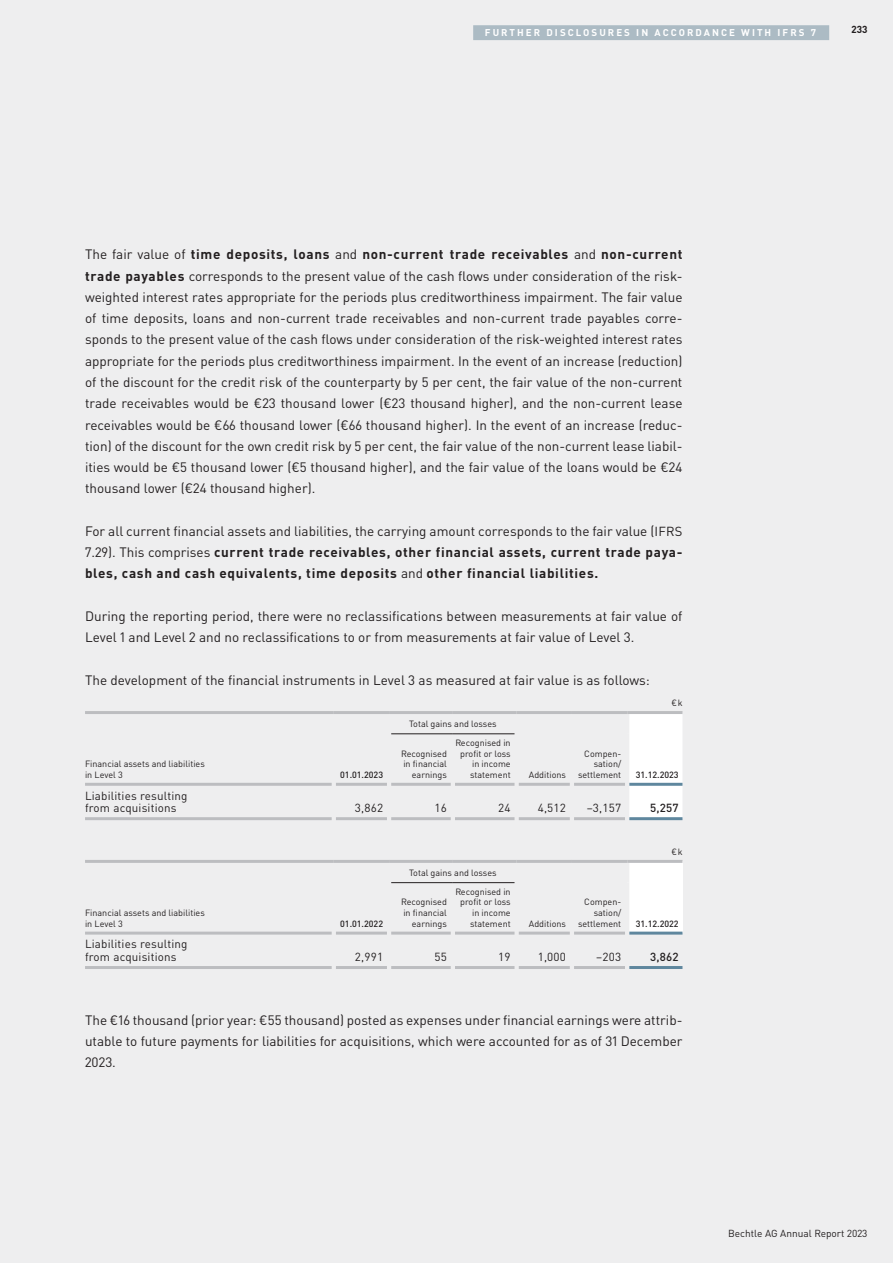
<style>
.page{position:relative;width:893px;height:1263px;background:#eeeeef}
.page>*{position:absolute;margin:0;border:0;box-sizing:border-box;transform-origin:0 0}
.t1{font:13.5px/21.3px "Bechtle DIN";color:#231f20;text-align:justify}
.t2{font:700 13.5px/21.3px "Bechtle DIN";letter-spacing:.05em;color:#231f20;text-align:justify}
.t3{font:11.7px/12.8px "Bechtle DIN";letter-spacing:.015em;color:#231f20}
.t4{font:500 11.7px "Bechtle DIN";color:#231f20}
.t5{font:10.2px "Bechtle DIN";color:#231f20}
.t6{font:700 10.2px "Bechtle DIN";color:#231f20}
.t7{font:700 9.75px "Bechtle DIN";letter-spacing:.21em;color:#fff}
.t8{font:9px/10.6px "Bechtle DIN";color:#231f20;text-align:right}
.t9{font:500 9px "Bechtle DIN";color:#231f20}
.s1{font-weight:700}
.s2{font-weight:400}
.s3{font-weight:400;font-size:12.9px}
</style>
<div class="page">
<div style="left:629px;top:714px;width:53px;height:103px;background:#fff"></div>
<hr style="left:85px;top:783px;width:247px;height:3px;background:#bcbdc0">
<hr style="left:336px;top:783px;width:51px;height:3px;background:#bcbdc0">
<hr style="left:85px;top:817px;width:247px;height:3px;background:#bcbdc0">
<hr style="left:336px;top:817px;width:51px;height:3px;background:#bcbdc0">
<hr style="left:391px;top:817px;width:60px;height:3px;background:#bcbdc0">
<hr style="left:455px;top:817px;width:59px;height:3px;background:#bcbdc0">
<hr style="left:519px;top:817px;width:51px;height:3px;background:#bcbdc0">
<hr style="left:574px;top:817px;width:51px;height:3px;background:#bcbdc0">
<hr style="left:391px;top:783px;width:60px;height:3px;background:#bcbdc0">
<hr style="left:455px;top:783px;width:59px;height:3px;background:#bcbdc0">
<hr style="left:391px;top:733px;width:62px;height:1px;background:#231f20">
<hr style="left:453px;top:733px;width:61px;height:1px;background:#231f20">
<hr style="left:519px;top:783px;width:51px;height:3px;background:#bcbdc0">
<hr style="left:574px;top:783px;width:51px;height:3px;background:#bcbdc0">
<hr style="left:629px;top:783px;width:53px;height:3px;background:#5f879e">
<hr style="left:629px;top:817px;width:53px;height:3px;background:#5f879e">
<hr style="left:389px;top:711px;width:64px;height:3px;background:#bcbdc0">
<hr style="left:453px;top:711px;width:64px;height:3px;background:#bcbdc0">
<hr style="left:85px;top:711px;width:249px;height:3px;background:#bcbdc0">
<hr style="left:334px;top:711px;width:55px;height:3px;background:#bcbdc0">
<hr style="left:517px;top:711px;width:55px;height:3px;background:#bcbdc0">
<hr style="left:572px;top:711px;width:55px;height:3px;background:#bcbdc0">
<hr style="left:627px;top:711px;width:55px;height:3px;background:#bcbdc0">
<div style="left:627px;top:861px;width:55px;height:72px;background:#fff"></div>
<hr style="left:85px;top:932px;width:247px;height:2px;background:#bcbdc0">
<hr style="left:336px;top:932px;width:51px;height:2px;background:#bcbdc0">
<hr style="left:85px;top:966px;width:247px;height:3px;background:#bcbdc0">
<hr style="left:391px;top:932px;width:60px;height:2px;background:#bcbdc0">
<hr style="left:455px;top:932px;width:59px;height:2px;background:#bcbdc0">
<hr style="left:336px;top:966px;width:51px;height:3px;background:#bcbdc0">
<hr style="left:391px;top:966px;width:60px;height:3px;background:#bcbdc0">
<hr style="left:455px;top:966px;width:59px;height:3px;background:#bcbdc0">
<hr style="left:519px;top:966px;width:51px;height:3px;background:#bcbdc0">
<hr style="left:574px;top:966px;width:51px;height:3px;background:#bcbdc0">
<hr style="left:391px;top:882px;width:62px;height:1px;background:#231f20">
<hr style="left:453px;top:882px;width:61px;height:1px;background:#231f20">
<hr style="left:519px;top:932px;width:51px;height:2px;background:#bcbdc0">
<hr style="left:574px;top:932px;width:51px;height:2px;background:#bcbdc0">
<hr style="left:625px;top:863px;width:4px;height:20px;background:#eeeeef">
<hr style="left:625px;top:883px;width:4px;height:50px;background:#eeeeef">
<hr style="left:629px;top:932px;width:53px;height:2px;background:#5f879e">
<hr style="left:629px;top:966px;width:53px;height:3px;background:#5f879e">
<hr style="left:389px;top:860px;width:64px;height:3px;background:#bcbdc0">
<hr style="left:453px;top:860px;width:64px;height:3px;background:#bcbdc0">
<hr style="left:85px;top:860px;width:249px;height:3px;background:#bcbdc0">
<hr style="left:334px;top:860px;width:55px;height:3px;background:#bcbdc0">
<hr style="left:517px;top:860px;width:55px;height:3px;background:#bcbdc0">
<hr style="left:572px;top:860px;width:55px;height:3px;background:#bcbdc0">
<hr style="left:627px;top:860px;width:55px;height:3px;background:#bcbdc0">
<div style="left:473px;top:25px;width:356px;height:15px;background:#acbbc4"></div>
<p class="t7" style="left:473px;top:24px;width:231px">F urther Disclos ures in Acco rdan</p>
<p class="t7" style="left:721px;top:24px;width:64px">ce with IFR</p>
<p class="t7" style="left:799px;top:24px;width:19px">S 7</p>
<p class="t6" style="left:851px;top:21px;width:18px">233</p>
<p class="t1" style="left:85px;top:243px;width:599px">The fair value of <span class="s1">time deposits, loans</span> and <span class="s1">non-current trade receivables</span> and <span class="s1">non-current trade payables</span> corresponds to the present value of the cash flows under consideration of the risk&shy;weighted interest rates appropriate for the periods plus creditworthiness impairment. The fair value of time deposits, loans and non-current trade receivables and non-current trade payables corre&shy;sponds to the present value of the cash flows under consideration of the risk-weighted interest rates appropriate for the periods plus creditworthiness impairment. In the event of an increase (reduction) of the discount for the credit risk of the counterparty by 5 per cent, the fair value of the non-current trade receivables would be €23 thousand lower (€23 thousand higher), and the non-current lease receivables would be €66 thousand lower (€66 thousand higher). In the event of an increase (reduc&shy;tion) of the discount for the own credit risk by 5 per cent, the fair value of the non-current lease liabil&shy;ities would be €5 thousand lower (€5 thousand higher), and the fair value of the loans would be €24 thousand lower (€24 thousand higher).</p>
<p class="t2" style="left:85px;top:519px;width:599px"><span class="s2">For all current financial assets and liabilities, the carrying amount corresponds to the fair value (</span><span class="s3">IFRS </span><span class="s2">7.29). This comprises</span> current trade receivables, other financial assets, current trade paya&shy;bles, cash and cash equivalents, time deposits <span class="s2">and</span> other financial liabilities.</p>
<p class="t1" style="left:85px;top:604px;width:599px">During the reporting period, there were no reclassifications between measurements at fair value of<br>Level 1 and Level 2 and no reclassifications to or from measurements at fair value of Level 3.</p>
<p class="t1" style="left:85px;top:668px;width:566px">The development of the financial instruments in Level 3 as measured at fair value is as follows:</p>
<p class="t8" style="left:85px;top:758px;width:121px;text-align:left">Financial assets and liabilities in Level 3</p>
<p class="t9" style="left:340px;top:767px;width:44px">01.01.2023</p>
<p class="t8" style="left:409px;top:718px;width:89px">Total gains and losses</p>
<p class="t8" style="left:401px;top:747px;width:47px">Recognised in financial earnings</p>
<p class="t8" style="left:455px;top:736px;width:57px">Recognised in profit or loss in income statement</p>
<p class="t8" style="left:672px;top:696px;width:12px">€k</p>
<p class="t8" style="left:529px;top:768px;width:39px">Additions</p>
<p class="t8" style="left:578px;top:747px;width:45px">Compen&shy;sation/ settlement</p>
<p class="t9" style="left:636px;top:767px;width:44px">31.12.2023</p>
<p class="t3" style="left:85px;top:788px;width:104px">Liabilities resulting from acquisitions</p>
<p class="t3" style="left:355px;top:800px;width:30px">3,862</p>
<p class="t3" style="left:434px;top:800px;width:14px">16</p>
<p class="t3" style="left:498px;top:800px;width:14px">24</p>
<p class="t3" style="left:538px;top:800px;width:30px">4,512</p>
<p class="t3" style="left:587px;top:800px;width:36px">−3,157</p>
<p class="t4" style="left:650px;top:798px;width:30px">5,257</p>
<p class="t8" style="left:409px;top:867px;width:89px">Total gains and losses</p>
<p class="t8" style="left:672px;top:845px;width:12px">€k</p>
<p class="t8" style="left:85px;top:907px;width:121px;text-align:left">Financial assets and liabilities in Level 3</p>
<p class="t9" style="left:340px;top:916px;width:44px">01.01.2022</p>
<p class="t8" style="left:401px;top:896px;width:47px">Recognised in financial earnings</p>
<p class="t8" style="left:455px;top:885px;width:57px">Recognised in profit or loss in income statement</p>
<p class="t8" style="left:529px;top:917px;width:39px">Additions</p>
<p class="t8" style="left:578px;top:896px;width:45px">Compen&shy;sation/ settlement</p>
<p class="t9" style="left:636px;top:916px;width:44px">31.12.2022</p>
<p class="t3" style="left:85px;top:937px;width:104px">Liabilities resulting from acquisitions</p>
<p class="t3" style="left:355px;top:949px;width:30px">2,991</p>
<p class="t3" style="left:434px;top:949px;width:14px">55</p>
<p class="t3" style="left:498px;top:949px;width:14px">19</p>
<p class="t3" style="left:538px;top:949px;width:30px">1,000</p>
<p class="t3" style="left:596px;top:949px;width:27px">−203</p>
<p class="t4" style="left:650px;top:947px;width:30px">3,862</p>
<p class="t1" style="left:85px;top:1008px;width:599px">The €16 thousand (prior year: €55 thousand) posted as expenses under financial earnings were attrib&shy;utable to future payments for liabilities for acquisitions, which were accounted for as of 31 December 2023.</p>
<p class="t5" style="left:728px;top:1226px;width:141px">Bechtle AG Annual Report 2023</p>
</div>
